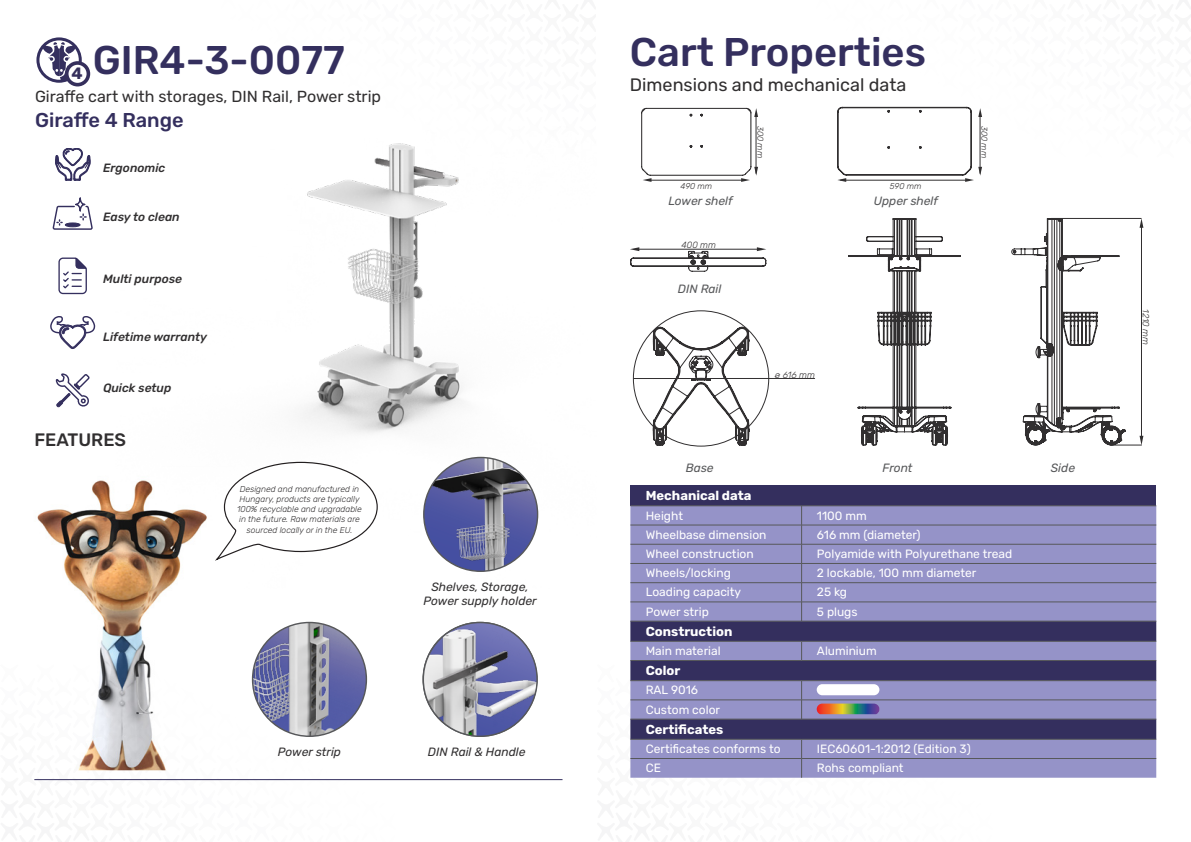
<style>
.page{position:relative;width:1191px;height:842px;background:#fff}
.page>*{position:absolute;margin:0;border:0;box-sizing:border-box;transform-origin:0 0}
.t1{font:500 40px "Rubik";color:#342f5e}
.t2{font:500 20px "Rubik";color:#342f5e}
.t3{font:18px "Rubik";color:#312f30}
.t4{font:500 18px "Rubik";color:#312f30}
.t5{font:700 16.4px "Rubik";color:#352f5c}
.t6{font:16px "Rubik";color:#312f30}
.t7{font:700 13px "Rubik";color:#fff}
.Paragraph_Style_1{font:12px "Rubik";color:#fff}
.t8{font:italic 500 12px "Rubik";color:#312f30}
.t9{font:italic 12px "Rubik";color:#312f30}
.t10{font:italic 12px "Rubik";color:#57585a}
.t11{font:italic 300 9px "Rubik";color:#312f30}
.t12{font:italic 300 8.5px/10.2px "Rubik";color:#312f30;text-align:center}
.t13{font:italic 300 8.4px "Rubik";color:#312f30}
</style>
<div class="page">
<img style="left:302px;top:143px;width:237px;height:429px">
<svg style="left:364px;top:664px;width:4px;height:18px"></svg>
<svg style="left:50px;top:316px;width:46px;height:33px"></svg>
<svg style="left:55px;top:373px;width:35px;height:35px"></svg>
<svg style="left:55px;top:148px;width:36px;height:32px"></svg>
<svg style="left:52px;top:197px;width:41px;height:33px"></svg>
<svg style="left:58px;top:257px;width:29px;height:38px"></svg>
<img style="left:37px;top:480px;width:313px;height:290px">
<svg style="left:216px;top:461px;width:162px;height:99px"></svg>
<hr style="left:34px;top:779px;width:528px;height:1px;background:#342f5e">
<img style="left:252px;top:622px;width:114px;height:114px;border-radius:57px">
<img style="left:424px;top:457px;width:113px;height:114px;border-radius:57px">
<img style="left:423px;top:622px;width:114px;height:114px;border-radius:57px">
<svg style="left:1139px;top:218px;width:4px;height:10px"></svg>
<svg style="left:1139px;top:436px;width:4px;height:9px"></svg>
<hr style="left:1141px;top:225px;width:1px;height:211px;background:#312f30">
<hr style="left:633px;top:378px;width:181px;height:1px;background:#312f30">
<div style="left:630px;top:486px;width:526px;height:20px;background:#342f5e"></div>
<div style="left:630px;top:507px;width:526px;height:114px;background:#9593c8"></div>
<svg style="left:630px;top:622px;width:526px;height:117px;background:#625e8f"></svg>
<hr style="left:630px;top:506px;width:171px;height:1px;background:#57585a">
<hr style="left:801px;top:506px;width:355px;height:1px;background:#57585a">
<hr style="left:630px;top:525px;width:171px;height:1px;background:#57585a">
<hr style="left:801px;top:525px;width:355px;height:1px;background:#57585a">
<hr style="left:630px;top:544px;width:171px;height:1px;background:#57585a">
<hr style="left:801px;top:544px;width:355px;height:1px;background:#57585a">
<hr style="left:630px;top:563px;width:171px;height:1px;background:#57585a">
<hr style="left:801px;top:563px;width:355px;height:1px;background:#57585a">
<hr style="left:630px;top:582px;width:171px;height:1px;background:#57585a">
<hr style="left:801px;top:582px;width:355px;height:1px;background:#57585a">
<hr style="left:630px;top:602px;width:171px;height:1px;background:#57585a">
<hr style="left:801px;top:602px;width:355px;height:1px;background:#57585a">
<svg style="left:801px;top:507px;width:1px;height:114px"></svg>
<hr style="left:630px;top:621px;width:171px;height:1px;background:#57585a">
<hr style="left:801px;top:621px;width:355px;height:1px;background:#57585a">
<hr style="left:630px;top:641px;width:171px;height:1px;background:#57585a">
<hr style="left:801px;top:641px;width:355px;height:1px;background:#57585a">
<svg style="left:801px;top:641px;width:1px;height:19px"></svg>
<hr style="left:630px;top:660px;width:171px;height:1px;background:#57585a">
<hr style="left:801px;top:660px;width:355px;height:1px;background:#57585a">
<hr style="left:630px;top:700px;width:171px;height:1px;background:#57585a">
<hr style="left:801px;top:700px;width:355px;height:1px;background:#57585a">
<svg style="left:801px;top:681px;width:1px;height:38px"></svg>
<hr style="left:630px;top:719px;width:171px;height:1px;background:#57585a">
<hr style="left:801px;top:719px;width:355px;height:1px;background:#57585a">
<svg style="left:630px;top:739px;width:526px;height:39px;background:#9290c3"></svg>
<hr style="left:630px;top:680px;width:171px;height:1px;background:#57585a">
<hr style="left:801px;top:680px;width:355px;height:1px;background:#57585a">
<div style="left:816px;top:684px;width:63px;height:11px;background:#fff;border-radius:6px"></div>
<svg style="left:816px;top:704px;width:63px;height:10px"></svg>
<svg style="left:653px;top:327px;width:96px;height:119px"></svg>
<hr style="left:1051px;top:218px;width:90px;height:1px;background:#312f30">
<hr style="left:1110px;top:445px;width:31px;height:1px;background:#312f30">
<svg style="left:36px;top:37px;width:46px;height:46px"></svg>
<div style="left:67px;top:63px;width:21px;height:22px;background:#fff;border-radius:50%"></div>
<div style="left:65px;top:61px;width:25px;height:25px;border:4px solid #352f5c;border-radius:50%"></div>
<svg style="left:848px;top:218px;width:113px;height:227px"></svg>
<svg style="left:1011px;top:218px;width:115px;height:227px"></svg>
<svg style="left:630px;top:247px;width:136px;height:25px"></svg>
<svg style="left:641px;top:108px;width:117px;height:74px"></svg>
<svg style="left:837px;top:107px;width:145px;height:75px"></svg>
<p class="t1" style="left:93px;top:37px;width:254px">GIR4-3-0077</p>
<p class="t2" style="left:35px;top:108px;width:150px">Giraffe 4 Range</p>
<p class="t5" style="left:71px;top:64px;width:13px">4</p>
<p class="t6" style="left:35px;top:88px;width:347px">Giraffe cart with storages, DIN Rail, Power strip</p>
<p class="t8" style="left:103px;top:161px;width:64px">Ergonomic</p>
<p class="t8" style="left:103px;top:210px;width:78px">Easy to clean</p>
<p class="t8" style="left:103px;top:272px;width:80px">Multi purpose</p>
<p class="t8" style="left:103px;top:330px;width:105px">Lifetime warranty</p>
<p class="t8" style="left:103px;top:381px;width:70px">Quick setup</p>
<p class="t4" style="left:34px;top:430px;width:93px">FEATURES</p>
<p class="t12" style="left:237px;top:484px;width:126px">Designed and manufactured in<br>Hungary, products are typically<br>100% recyclable and upgradable in the future. Raw materials are sourced locally or in the EU.</p>
<p class="t9" style="left:431px;top:580px;width:98px">Shelves, Storage,</p>
<p class="t9" style="left:423px;top:594px;width:115px">Power supply holder</p>
<p class="t9" style="left:278px;top:745px;width:65px">Power strip</p>
<p class="t9" style="left:428px;top:745px;width:99px">DIN Rail &amp; Handle</p>
<p class="t1" style="left:630px;top:29px;width:298px">Cart Properties</p>
<p class="t3" style="left:630px;top:74px;width:278px">Dimensions and mechanical data</p>
<p class="t13" style="left:765px;top:126px;width:34px;rotate:90deg">300 mm</p>
<p class="t13" style="left:989px;top:126px;width:34px;rotate:90deg">300 mm</p>
<p class="t13" style="left:680px;top:181px;width:33px">490 mm</p>
<p class="t13" style="left:890px;top:181px;width:33px">590 mm</p>
<p class="t10" style="left:668px;top:195px;width:66px">Lower shelf</p>
<p class="t10" style="left:873px;top:195px;width:66px">Upper shelf</p>
<p class="t11" style="left:681px;top:240px;width:36px">400 mm</p>
<p class="t10" style="left:678px;top:282px;width:45px">DIN Rail</p>
<p class="t10" style="left:685px;top:461px;width:29px">Base</p>
<p class="t11" style="left:775px;top:369px;width:41px">ø 616 mm</p>
<p class="t10" style="left:882px;top:461px;width:31px">Front</p>
<p class="t10" style="left:1050px;top:461px;width:26px">Side</p>
<p class="t7" style="left:646px;top:488px;width:107px">Mechanical data</p>
<p class="Paragraph_Style_1" style="left:646px;top:509px;width:39px">Height</p>
<p class="Paragraph_Style_1" style="left:817px;top:509px;width:51px">1100 mm</p>
<p class="Paragraph_Style_1" style="left:646px;top:528px;width:122px">Wheelbase dimension</p>
<p class="Paragraph_Style_1" style="left:817px;top:528px;width:105px">616 mm (diameter)</p>
<p class="Paragraph_Style_1" style="left:646px;top:547px;width:109px">Wheel construction</p>
<p class="Paragraph_Style_1" style="left:817px;top:547px;width:197px">Polyamide with Polyurethane tread</p>
<p class="Paragraph_Style_1" style="left:646px;top:566px;width:87px">Wheels/locking</p>
<p class="Paragraph_Style_1" style="left:817px;top:566px;width:161px">2 lockable, 100 mm diameter</p>
<p class="Paragraph_Style_1" style="left:646px;top:585px;width:97px">Loading capacity</p>
<p class="Paragraph_Style_1" style="left:817px;top:585px;width:32px">25 kg</p>
<p class="Paragraph_Style_1" style="left:646px;top:605px;width:65px">Power strip</p>
<p class="Paragraph_Style_1" style="left:817px;top:605px;width:42px">5 plugs</p>
<p class="t7" style="left:646px;top:624px;width:88px">Construction</p>
<p class="Paragraph_Style_1" style="left:646px;top:644px;width:76px">Main material</p>
<p class="Paragraph_Style_1" style="left:817px;top:644px;width:61px">Aluminium</p>
<p class="t7" style="left:646px;top:663px;width:36px">Color</p>
<p class="Paragraph_Style_1" style="left:646px;top:683px;width:54px">RAL 9016</p>
<p class="Paragraph_Style_1" style="left:646px;top:703px;width:76px">Custom color</p>
<p class="t7" style="left:646px;top:722px;width:79px">Certificates</p>
<p class="Paragraph_Style_1" style="left:646px;top:742px;width:136px">Certificates conforms to</p>
<p class="Paragraph_Style_1" style="left:817px;top:742px;width:155px">IEC60601-1:2012 (Edition 3)</p>
<p class="Paragraph_Style_1" style="left:646px;top:761px;width:17px">CE</p>
<p class="Paragraph_Style_1" style="left:817px;top:761px;width:88px">Rohs compliant</p>
<p class="t11" style="left:1150px;top:309px;width:37px;rotate:90deg">1210 mm</p>
</div>
